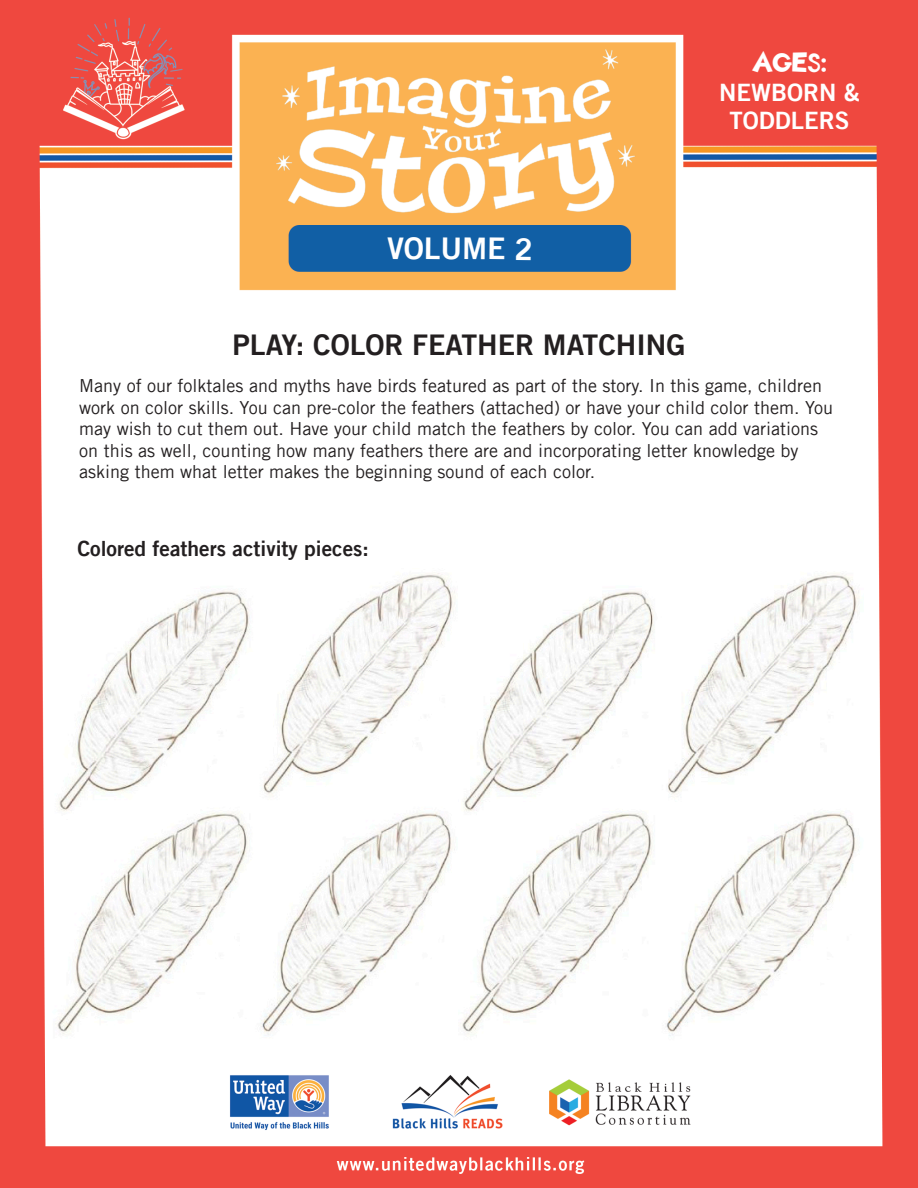
<style>
.page{position:relative;width:918px;height:1188px;background:#fff}
.page>*{position:absolute;margin:0;border:0;box-sizing:border-box;transform-origin:0 0}
.t1{font:30px "Trade Gothic LT Bold Two";letter-spacing:-.01em;color:#fff}
.t2{font:28.5px "Trade Gothic LT Bold Two";color:#231f20}
.t3{font:27px "Kid Zone";color:#fff}
.t4{font:24px/28.8px "Trade Gothic LT Bold Two";color:#fff;text-align:center}
.t5{font:21px "Trade Gothic LT Bold Two";color:#231f20}
.t6{font:18px/21.6px "Trade Gothic LT";color:#231f20}
</style>
<div class="page">
<img style="left:0;top:0;width:918px;height:1188px">
<img style="left:51px;top:558px;width:409px;height:487px">
<img style="left:459px;top:560px;width:405px;height:485px">
<h1 class="t1" style="left:387px;top:230px;width:148px">VOLUME 2</h1>
<h3 class="t3" style="left:752px;top:45px;width:76px">AGES:</h3>
<h3 class="t4" style="left:719px;top:77px;width:142px">NEWBORN &amp;<br>TODDLERS</h3>
<h2 class="t2" style="left:233px;top:328px;width:454px">PLAY: COLOR FEATHER MATCHING</h2>
<p class="t6" style="left:79px;top:375px;width:755px">Many of our folktales and myths have birds featured as part of the story. In this game, children work on color skills. You can pre-color the feathers (attached) or have your child color them. You may wish to cut them out. Have your child match the feathers by color. You can add variations on this as well, counting how many feathers there are and incorporating letter knowledge by asking them what letter makes the beginning sound of each color.</p>
<p class="t5" style="left:77px;top:536px;width:293px">Colored feathers activity pieces:</p>
</div>
